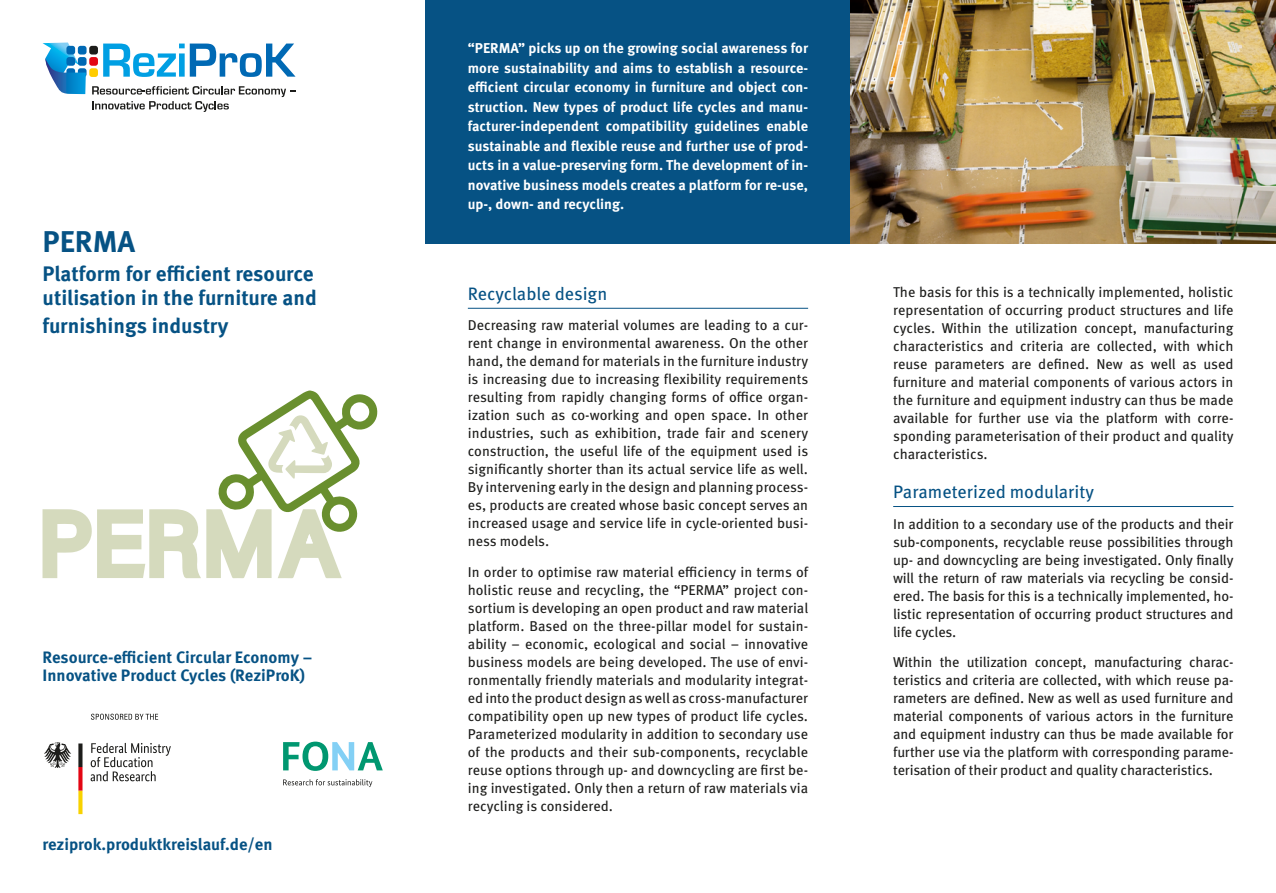
<style>
.page{position:relative;width:1276px;height:893px;background:#fff}
.page>*{position:absolute;margin:0;border:0;box-sizing:border-box;transform-origin:0 0}
.t1{font:700 30px "Meta OT";color:#065284}
.t2{font:700 21px/24px "Meta OT";color:#065284}
.Headline{font:18px "Meta OT";color:#065284}
.t3{font:700 16.5px "Meta OT";color:#065284}
.Body_9_12{font:14.25px/18px "Meta OT";letter-spacing:-.01em;color:#1d1d1b;text-align:justify}
.Body_hf_9_5_13_negat{font:700 14.25px/19.5px "Meta OT";color:#fff;text-align:justify}
</style>
<div class="page">
<div style="left:425px;top:0;width:425px;height:244px;background:#065284"></div>
<hr style="left:468px;top:308px;width:340px;height:1px;background:#065284">
<svg style="left:103px;top:44px;width:192px;height:33px"></svg>
<div style="left:89px;top:46px;width:9px;height:9px;background:#1d1d1b;border-radius:3px"></div>
<div style="left:89px;top:57px;width:9px;height:9px;background:#e30613;border-radius:3px"></div>
<div style="left:89px;top:68px;width:9px;height:9px;background:#fc0;border-radius:3px"></div>
<svg style="left:43px;top:43px;width:43px;height:51px"></svg>
<svg style="left:92px;top:86px;width:204px;height:26px"></svg>
<svg style="left:91px;top:743px;width:80px;height:38px"></svg>
<svg style="left:44px;top:742px;width:27px;height:26px"></svg>
<svg style="left:78px;top:743px;width:4px;height:71px"></svg>
<svg style="left:91px;top:714px;width:67px;height:6px"></svg>
<svg style="left:283px;top:742px;width:100px;height:29px"></svg>
<svg style="left:283px;top:779px;width:89px;height:8px"></svg>
<svg style="left:43px;top:391px;width:334px;height:187px"></svg>
<hr style="left:893px;top:506px;width:340px;height:1px;background:#065284">
<img style="left:850px;top:0;width:426px;height:244px">
<p class="t1" style="left:43px;top:224px;width:94px">PERMA</p>
<p class="t2" style="left:43px;top:262px;width:276px">Platform for efficient resource utilisation in the furniture and</p>
<p class="t2" style="left:43px;top:314px;width:187px">furnishings industry</p>
<p class="t3" style="left:43px;top:647px;width:271px">Resource-efficient Circular Economy –</p>
<p class="t3" style="left:43px;top:665px;width:264px">Innovative Product Cycles (ReziProK)</p>
<p class="t3" style="left:43px;top:835px;width:232px">reziprok.produktkreislauf.de/en</p>
<p class="Body_hf_9_5_13_negat" style="left:468px;top:39px;width:342px">“PERMA” picks up on the growing social awareness for more sustainability and aims to establish a resource&shy;efficient circular economy in furniture and object con&shy;struction. New types of product life cycles and manu&shy;facturer-independent compatibility guidelines enable sustainable and flexible reuse and further use of prod&shy;ucts in a value-preserving form. The development of in&shy;novative business models creates a platform for re-use, up-, down- and recycling.</p>
<p class="Headline" style="left:468px;top:283px;width:141px">Recyclable design</p>
<p class="Body_9_12" style="left:468px;top:317px;width:342px">Decreasing raw material volumes are leading to a cur&shy;rent change in environmental awareness. On the other hand, the demand for materials in the furniture industry is increasing due to increasing flexibility requirements resulting from rapidly changing forms of office organ&shy;ization such as co-working and open space. In other industries, such as exhibition, trade fair and scenery construction, the useful life of the equipment used is significantly shorter than its actual service life as well.<br>By intervening early in the design and planning process&shy;es, products are created whose basic concept serves an increased usage and service life in cycle-oriented busi&shy;ness models.</p>
<p class="Body_9_12" style="left:468px;top:563px;width:342px">In order to optimise raw material efficiency in terms of holistic reuse and recycling, the “PERMA” project con&shy;sortium is developing an open product and raw material platform. Based on the three-pillar model for sustain&shy;ability – economic, ecological and social – innovative business models are being developed. The use of envi&shy;ronmentally friendly materials and modularity integrat&shy;ed into the product design as well as cross-manufacturer compatibility open up new types of product life cycles.<br>Parameterized modularity in addition to secondary use of the products and their sub-components, recyclable reuse options through up- and downcycling are first be&shy;ing investigated. Only then a return of raw materials via recycling is considered.</p>
<p class="Body_9_12" style="left:893px;top:283px;width:342px">The basis for this is a technically implemented, holistic representation of occurring product structures and life cycles. Within the utilization concept, manufacturing characteristics and criteria are collected, with which reuse parameters are defined. New as well as used furniture and material components of various actors in the furniture and equipment industry can thus be made available for further use via the platform with corre&shy;sponding parameterisation of their product and quality characteristics.</p>
<p class="Headline" style="left:893px;top:481px;width:202px">Parameterized modularity</p>
<p class="Body_9_12" style="left:893px;top:515px;width:342px">In addition to a secondary use of the products and their sub-components, recyclable reuse possibilities through up- and downcycling are being investigated. Only finally will the return of raw materials via recycling be consid&shy;ered. The basis for this is a technically implemented, ho&shy;listic representation of occurring product structures and life cycles.</p>
<p class="Body_9_12" style="left:893px;top:654px;width:342px">Within the utilization concept, manufacturing charac&shy;teristics and criteria are collected, with which reuse pa&shy;rameters are defined. New as well as used furniture and material components of various actors in the furniture and equipment industry can thus be made available for further use via the platform with corresponding parame&shy;terisation of their product and quality characteristics.</p>
</div>
